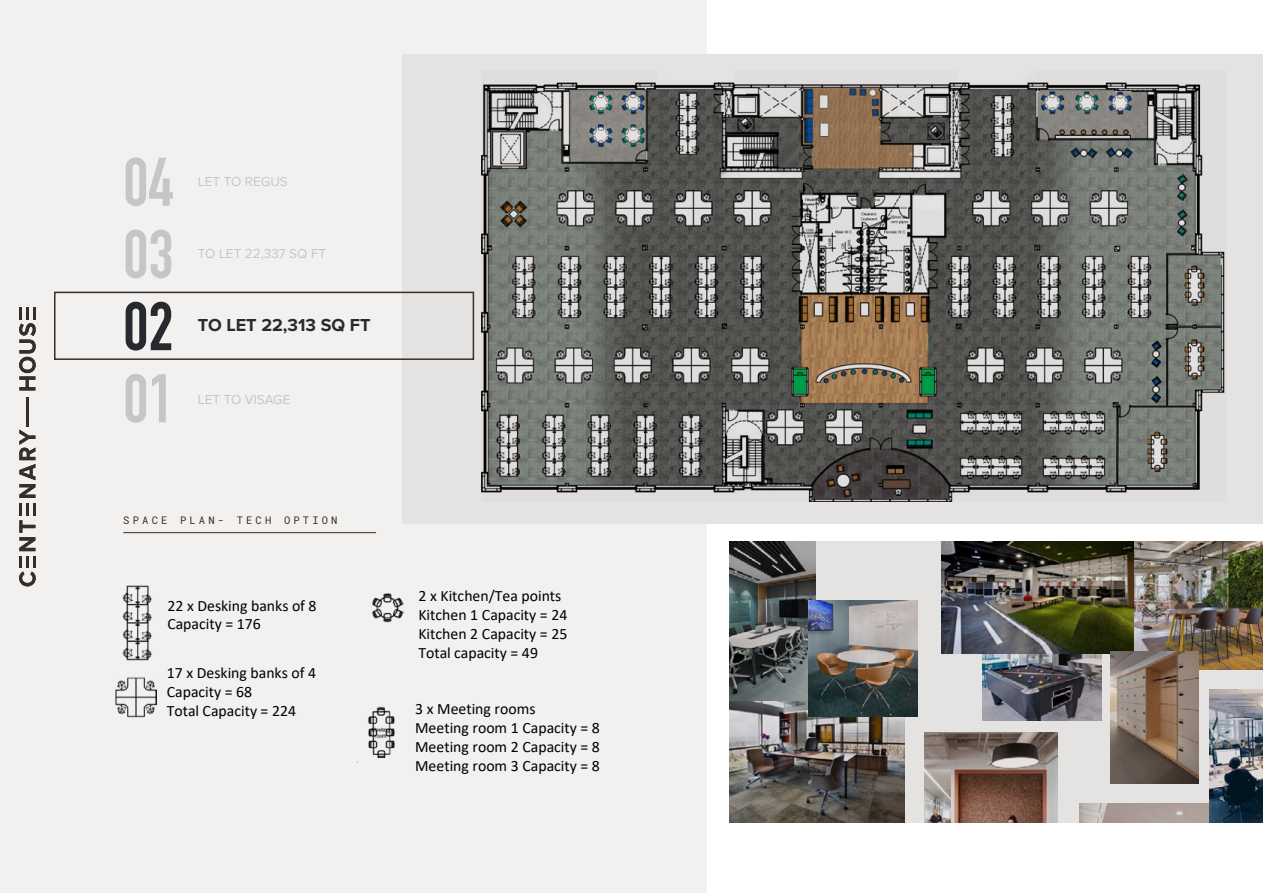
<style>
.page{position:relative;width:1263px;height:893px;background:#fff}
.page>*{position:absolute;margin:0;border:0;box-sizing:border-box;transform-origin:0 0}
.t1{font:67.5px/72.2px "DIN Engschrift";color:#c7c5c7}
.t2{font:67.5px "DIN Engschrift";color:#26292d}
.t3{font:700 18px "Proxima Nova";color:#26292d}
.t4{font:15.75px/18.9px "Calibri";color:#000}
.t5{font:13.5px "Proxima Nova";color:#c7c5c7}
.t6{font:10.5px "Roboto Mono";letter-spacing:.3em;color:#362f28}
</style>
<div class="page">
<div style="left:0;top:0;width:707px;height:893px;background:#f2f1f0"></div>
<div style="left:402px;top:54px;width:861px;height:469px;background:#e5e2e2"></div>
<img style="left:482px;top:82px;width:743px;height:420px">
<hr style="left:123px;top:532px;width:253px;height:1px;background:#362f28">
<svg style="left:19px;top:430px;width:17px;height:156px"></svg>
<hr style="left:26px;top:397px;width:3px;height:30px;background:#362f28">
<svg style="left:19px;top:307px;width:17px;height:83px"></svg>
<div style="left:729px;top:541px;width:534px;height:281px;background:#e5e2e2"></div>
<img style="left:729px;top:701px;width:175px;height:121px">
<img style="left:982px;top:653px;width:119px;height:67px">
<img style="left:941px;top:541px;width:193px;height:112px">
<img style="left:729px;top:541px;width:87px;height:160px">
<img style="left:1080px;top:803px;width:130px;height:19px">
<img style="left:809px;top:600px;width:108px;height:116px">
<img style="left:924px;top:732px;width:134px;height:90px">
<img style="left:1210px;top:689px;width:53px;height:133px">
<img style="left:1134px;top:541px;width:129px;height:128px">
<img style="left:1110px;top:652px;width:88px;height:131px">
<div style="left:54px;top:292px;width:420px;height:68px;border:2px solid #362f28"></div>
<img style="left:368px;top:706px;width:27px;height:52px">
<img style="left:122px;top:585px;width:30px;height:76px">
<img style="left:372px;top:593px;width:31px;height:30px">
<img style="left:115px;top:677px;width:42px;height:41px">
<h1 class="t1" style="left:123px;top:146px;width:52px">04<br>03</h1>
<h1 class="t2" style="left:123px;top:287px;width:52px">02</h1>
<h1 class="t1" style="left:123px;top:362px;width:52px">01</h1>
<p class="t5" style="left:198px;top:171px;width:91px">LET TO REGUS</p>
<p class="t5" style="left:198px;top:244px;width:130px">TO LET 22,337 SQ FT</p>
<p class="t3" style="left:198px;top:312px;width:174px">TO LET 22,313 SQ FT</p>
<p class="t5" style="left:198px;top:389px;width:94px">LET TO VISAGE</p>
<p class="t6" style="left:123px;top:513px;width:216px">SPACE PLAN- TECH OPTION</p>
<p class="t4" style="left:167px;top:595px;width:151px">22 x Desking banks of 8<br>Capacity = 176</p>
<p class="t4" style="left:418px;top:586px;width:151px">2 x Kitchen/Tea points<br>Kitchen 1 Capacity = 24<br>Kitchen 2 Capacity = 25<br>Total capacity = 49</p>
<p class="t4" style="left:167px;top:663px;width:151px">17 x Desking banks of 4<br>Capacity = 68<br>Total Capacity = 224</p>
<p class="t4" style="left:415px;top:699px;width:186px">3 x Meeting rooms<br>Meeting room 1 Capacity = 8<br>Meeting room 2 Capacity = 8<br>Meeting room 3 Capacity = 8</p>
</div>
